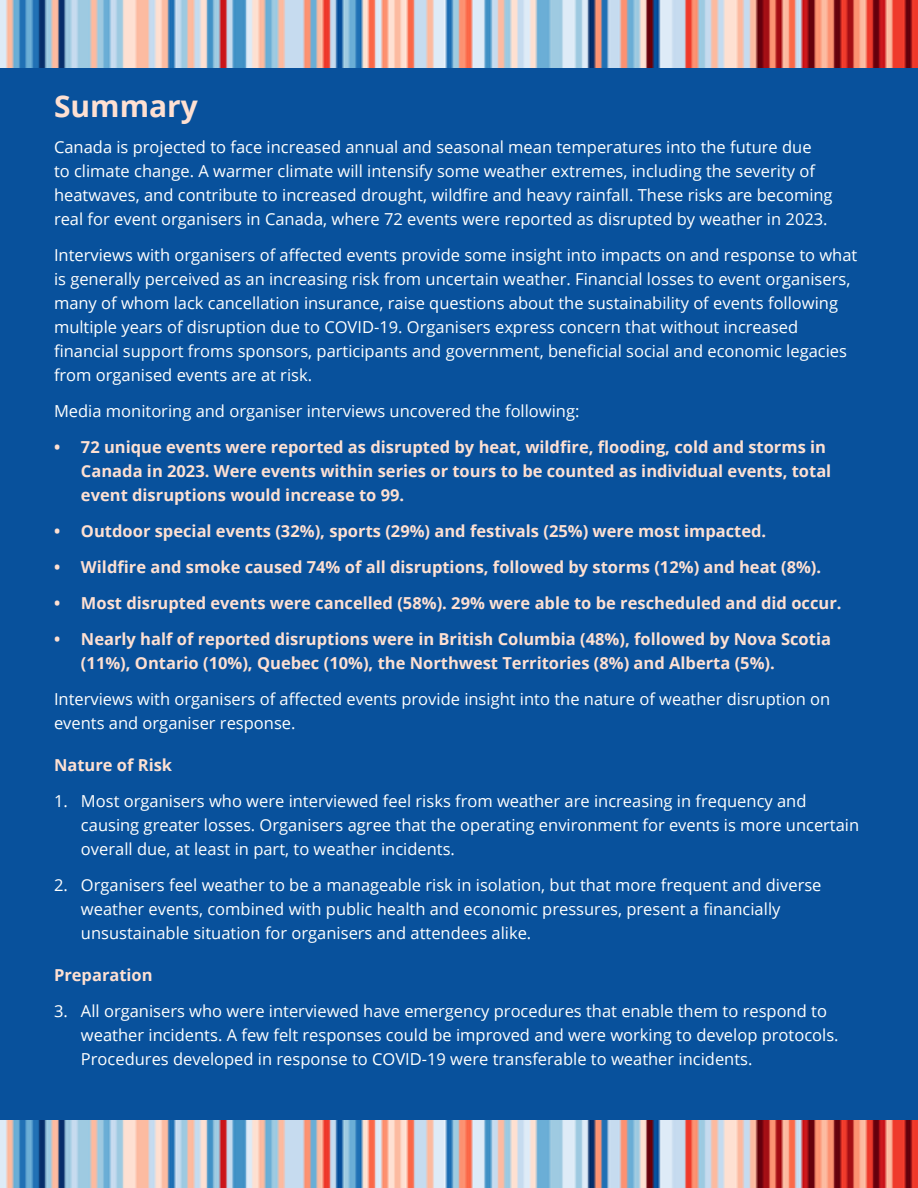
<style>
.page{position:relative;width:918px;height:1188px;background:#fff}
.page>*{position:absolute;margin:0;border:0;box-sizing:border-box;transform-origin:0 0}
.t1{font:700 30px "Open Sans";color:#fee0d2}
.t2{font:16.5px/24px "Open Sans";color:#fffffe}
.t3{font:700 16.5px/24px "Open Sans";color:#fee0d2}
</style>
<div class="page">
<div style="left:1px;top:1px;width:917px;height:1186px;background:#08519c"></div>
<img style="left:0;top:1120px;width:918px;height:68px">
<img style="left:0;top:0;width:918px;height:68px">
<h1 class="t1" style="left:54px;top:84px;width:145px">Summary</h1>
<p class="t2" style="left:54px;top:134px;width:780px">Canada is projected to face increased annual and seasonal mean temperatures into the future due<br>to climate change. A warmer climate will intensify some weather extremes, including the severity of heatwaves, and contribute to increased drought, wildfire and heavy rainfall. These risks are becoming real for event organisers in Canada, where 72 events were reported as disrupted by weather in 2023.</p>
<p class="t2" style="left:54px;top:242px;width:805px">Interviews with organisers of affected events provide some insight into impacts on and response to what is generally perceived as an increasing risk from uncertain weather. Financial losses to event organisers, many of whom lack cancellation insurance, raise questions about the sustainability of events following multiple years of disruption due to COVID-19. Organisers express concern that without increased financial support froms sponsors, participants and government, beneficial social and economic legacies from organised events are at risk.</p>
<p class="t2" style="left:54px;top:398px;width:527px">Media monitoring and organiser interviews uncovered the following:</p>
<p class="t3" style="left:81px;top:434px;width:752px;text-indent:-27px">• 72 unique events were reported as disrupted by heat, wildfire, flooding, cold and storms in<br>Canada in 2023. Were events within series or tours to be counted as individual events, total event disruptions would increase to 99.</p>
<p class="t3" style="left:54px;top:518px;width:714px">• Outdoor special events (32%), sports (29%) and festivals (25%) were most impacted.</p>
<p class="t3" style="left:54px;top:554px;width:769px">• Wildfire and smoke caused 74% of all disruptions, followed by storms (12%) and heat (8%).</p>
<p class="t3" style="left:54px;top:590px;width:789px">• Most disrupted events were cancelled (58%). 29% were able to be rescheduled and did occur.</p>
<p class="t3" style="left:81px;top:626px;width:752px;text-indent:-27px">• Nearly half of reported disruptions were in British Columbia (48%), followed by Nova Scotia (11%), Ontario (10%), Quebec (10%), the Northwest Territories (8%) and Alberta (5%).</p>
<p class="t2" style="left:54px;top:686px;width:778px">Interviews with organisers of affected events provide insight into the nature of weather disruption on events and organiser response.</p>
<p class="t3" style="left:54px;top:752px;width:120px">Nature of Risk</p>
<p class="t2" style="left:81px;top:788px;width:780px;text-indent:-27px">1. Most organisers who were interviewed feel risks from weather are increasing in frequency and causing greater losses. Organisers agree that the operating environment for events is more uncertain overall due, at least in part, to weather incidents.</p>
<p class="t2" style="left:81px;top:872px;width:742px;text-indent:-27px">2. Organisers feel weather to be a manageable risk in isolation, but that more frequent and diverse weather events, combined with public health and economic pressures, present a financially unsustainable situation for organisers and attendees alike.</p>
<p class="t3" style="left:54px;top:962px;width:100px">Preparation</p>
<p class="t2" style="left:81px;top:998px;width:759px;text-indent:-27px">3. All organisers who were interviewed have emergency procedures that enable them to respond to weather incidents. A few felt responses could be improved and were working to develop protocols.<br>Procedures developed in response to COVID-19 were transferable to weather incidents.</p>
</div>
